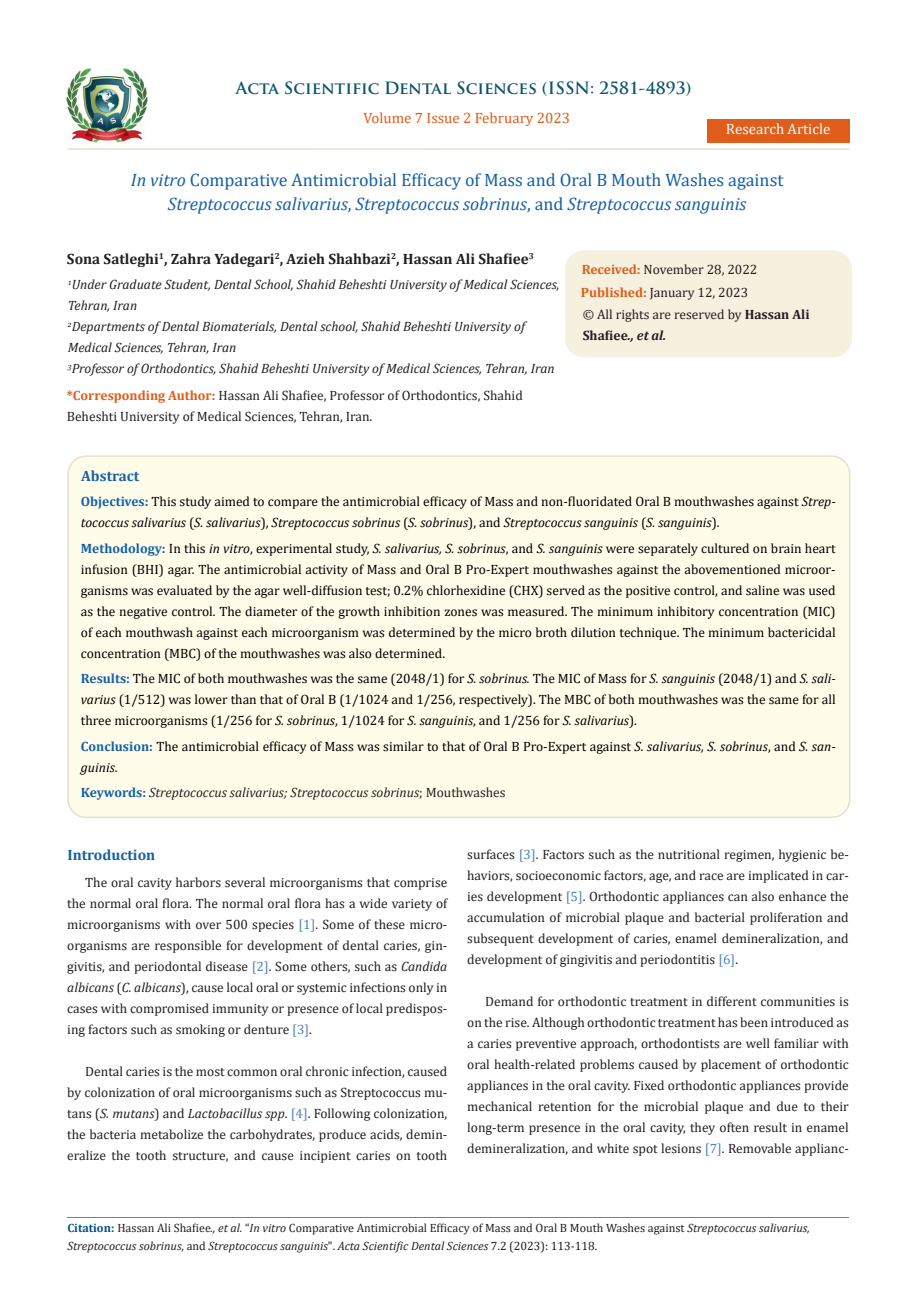
<style>
.page{position:relative;width:917px;height:1314px;background:#fff}
.page>*{position:absolute;margin:0;border:0;box-sizing:border-box;transform-origin:0 0}
.t1{font:italic 18px/24px "Cambria";color:#1560a6;text-align:center}
.t2{font:700 16.5px "Trajan Pro";color:#0e546a}
.t3{font:700 15px "Cambria";color:#231f20}
.t4{font:15px "Cambria";color:#e05d1a}
.t5{font:700 15px "Cambria";color:#1560a6}
.t6{font:15px "Cambria";color:#fff}
.t7{font:13.5px/21px "Cambria";color:#231f20;text-align:justify}
.t8{font:13.5px/21px "Cambria";color:#000}
.t9{font:italic 13.5px/21px "Cambria";color:#231f20}
.t10{font:italic 12px/18px "Cambria";color:#231f20}
.s1{font-style:normal}
.s2{font-weight:700;color:#e05d1a}
.s3{font-weight:700}
.s4{font-weight:700;font-style:italic}
.s5{font-weight:700;color:#1560a6}
.s6{font-style:italic}
.s7{font-weight:700;font-style:normal;color:#1560a6}
.s8{color:#4f81bd}
.s9{font-weight:700;font-style:normal;color:#035089}
</style>
<div class="page">
<img style="left:67px;top:68px;width:80px;height:74px">
<div style="left:707px;top:119px;width:142px;height:23px;background:#e05d1a"></div>
<div style="left:565px;top:251px;width:286px;height:106px;background:#f6f0df;border-radius:18px"></div>
<div style="left:565px;top:250px;width:287px;height:107px;border:2px solid #f6f0df;border-radius:18px"></div>
<div style="left:68px;top:456px;width:781px;height:361px;background:#fffde9;border-radius:18px"></div>
<div style="left:67px;top:455px;width:783px;height:363px;border:2px solid #e5dfce;border-radius:18px"></div>
<hr style="left:67px;top:148px;width:782px;height:2px;background:#e5dfce">
<hr style="left:67px;top:1217px;width:782px;height:1px;background:#e05d1a">
<p class="t2" style="left:236px;top:77px;width:457px">Acta Scientific Dental Sciences (ISSN: 2581-4893)</p>
<p class="t4" style="left:363px;top:109px;width:208px">Volume 7 Issue 2 February 2023</p>
<p class="t6" style="left:726px;top:120px;width:106px">Research Article</p>
<p class="t1" style="left:131px;top:167px;width:654px">In vitro <span class="s1">Comparative Antimicrobial Efficacy of Mass and Oral B Mouth Washes against<br></span>Streptococcus salivarius<span class="s1">,</span> Streptococcus sobrinus<span class="s1">, and</span> Streptococcus sanguinis</p>
<p class="t3" style="left:67px;top:249px;width:468px">Sona Satleghi<sup>1</sup>, Zahra Yadegari<sup>2</sup>, Azieh Shahbazi<sup>2</sup>, Hassan Ali Shafiee<sup>3</sup></p>
<p class="t9" style="left:68px;top:274px;width:493px"><sup>1</sup>Under Graduate Student, Dental School, Shahid Beheshti University of Medical Sciences,<br>Tehran, Iran</p>
<p class="t9" style="left:68px;top:316px;width:458px"><sup>2</sup>Departments of Dental Biomaterials, Dental school, Shahid Beheshti University of<br>Medical Sciences, Tehran, Iran</p>
<p class="t9" style="left:68px;top:358px;width:488px"><sup>3</sup>Professor of Orthodontics, Shahid Beheshti University of Medical Sciences, Tehran, Iran</p>
<p class="t7" style="left:67px;top:385px;width:457px"><span class="s2">*Corresponding Author:</span> Hassan Ali Shafiee, Professor of Orthodontics, Shahid<br>Beheshti University of Medical Sciences, Tehran, Iran.</p>
<p class="t7" style="left:581px;top:259px;width:177px"><span class="s2">Received:</span> November 28, 2022</p>
<p class="t7" style="left:581px;top:282px;width:169px"><span class="s2">Published:</span> January 12, 2023</p>
<p class="t7" style="left:582px;top:304px;width:228px">© All rights are reserved by <span class="s3">Hassan Ali<br>Shafiee</span><span class="s4">., et al.</span></p>
<p class="t5" style="left:81px;top:465px;width:60px">Abstract</p>
<p class="t8" style="left:81px;top:491px;width:756px"><span class="s5">Objectives:</span> This study aimed to compare the antimicrobial efficacy of Mass and non-fluoridated Oral B mouthwashes against <span class="s6">Strep&shy;tococcus salivarius</span> (<span class="s6">S. salivarius</span>), <span class="s6">Streptococcus sobrinus</span> (<span class="s6">S. sobrinus</span>), and <span class="s6">Streptococcus sanguinis</span> (<span class="s6">S. sanguinis</span>).</p>
<p class="t8" style="left:81px;top:538px;width:756px;text-align:justify"><span class="s5">Methodology:</span> In this <span class="s6">in vitro</span>, experimental study, <span class="s6">S. salivarius, S. sobrinus</span>, and <span class="s6">S. sanguinis</span> were separately cultured on brain heart infusion (BHI) agar. The antimicrobial activity of Mass and Oral B Pro-Expert mouthwashes against the abovementioned microor&shy;ganisms was evaluated by the agar well-diffusion test; 0.2% chlorhexidine (CHX) served as the positive control, and saline was used as the negative control. The diameter of the growth inhibition zones was measured. The minimum inhibitory concentration (MIC) of each mouthwash against each microorganism was determined by the micro broth dilution technique. The minimum bactericidal concentration (MBC) of the mouthwashes was also determined.</p>
<p class="t8" style="left:81px;top:668px;width:756px;text-align:justify"><span class="s5">Results:</span> The MIC of both mouthwashes was the same (2048/1) for <span class="s6">S. sobrinus.</span> The MIC of Mass for <span class="s6">S. sanguinis</span> (2048/1) and <span class="s6">S. sali&shy;varius</span> (1/512) was lower than that of Oral B (1/1024 and 1/256, respectively). The MBC of both mouthwashes was the same for all three microorganisms (1/256 for <span class="s6">S. sobrinus</span>, 1/1024 for <span class="s6">S. sanguinis</span>, and 1/256 for <span class="s6">S. salivarius</span>).</p>
<p class="t8" style="left:81px;top:736px;width:756px"><span class="s5">Conclusion:</span> The antimicrobial efficacy of Mass was similar to that of Oral B Pro-Expert against <span class="s6">S. salivarius, S. sobrinus</span>, and <span class="s6">S. san&shy;guinis</span>.</p>
<p class="t9" style="left:81px;top:782px;width:426px"><span class="s7">Keywords:</span> Streptococcus salivarius; Streptococcus sobrinus<span class="s1">; Mouthwashes</span></p>
<p class="t5" style="left:67px;top:845px;width:89px">Introduction</p>
<p class="t7" style="left:67px;top:872px;width:381px;text-indent:18px">The oral cavity harbors several microorganisms that comprise the normal oral flora. The normal oral flora has a wide variety of microorganisms with over 500 species <span class="s8">[1]</span>. Some of these micro&shy;organisms are responsible for development of dental caries, gin&shy;givitis, and periodontal disease <span class="s8">[2]</span>. Some others, such as <span class="s6">Candida albicans</span> (<span class="s6">C. albicans</span>), cause local oral or systemic infections only in cases with compromised immunity or presence of local predispos&shy;ing factors such as smoking or denture <span class="s8">[3]</span>.</p>
<p class="t7" style="left:67px;top:1061px;width:381px;text-indent:18px">Dental caries is the most common oral chronic infection, caused by colonization of oral microorganisms such as Streptococcus mu&shy;tans (<span class="s6">S. mutans</span>) and <span class="s6">Lactobacillus spp</span>. <span class="s8">[4]</span>. Following colonization, the bacteria metabolize the carbohydrates, produce acids, demin&shy;eralize the tooth structure, and cause incipient caries on tooth</p>
<p class="t7" style="left:467px;top:844px;width:383px">surfaces <span class="s8">[3]</span>. Factors such as the nutritional regimen, hygienic be&shy;haviors, socioeconomic factors, age, and race are implicated in car&shy;ies development <span class="s8">[5]</span>. Orthodontic appliances can also enhance the accumulation of microbial plaque and bacterial proliferation and subsequent development of caries, enamel demineralization, and development of gingivitis and periodontitis <span class="s8">[6]</span>.</p>
<p class="t7" style="left:467px;top:991px;width:383px;text-indent:18px">Demand for orthodontic treatment in different communities is on the rise. Although orthodontic treatment has been introduced as a caries preventive approach, orthodontists are well familiar with oral health-related problems caused by placement of orthodontic appliances in the oral cavity. Fixed orthodontic appliances provide mechanical retention for the microbial plaque and due to their long-term presence in the oral cavity, they often result in enamel demineralization, and white spot lesions <span class="s8">[7]</span>. Removable applianc-</p>
<p class="t10" style="left:67px;top:1219px;width:743px"><span class="s9">Citation:</span> <span class="s1">Hassan Ali Shafiee</span>., et al. <span class="s1">“</span>In vitro <span class="s1">Comparative Antimicrobial Efficacy of Mass and Oral B Mouth Washes against</span> Streptococcus salivarius,<br>Streptococcus sobrinus<span class="s1">, and</span> Streptococcus sanguinis<span class="s1">".</span> Acta Scientific Dental Sciences <span class="s1">7.2 (2023): 113-118.</span></p>
</div>
